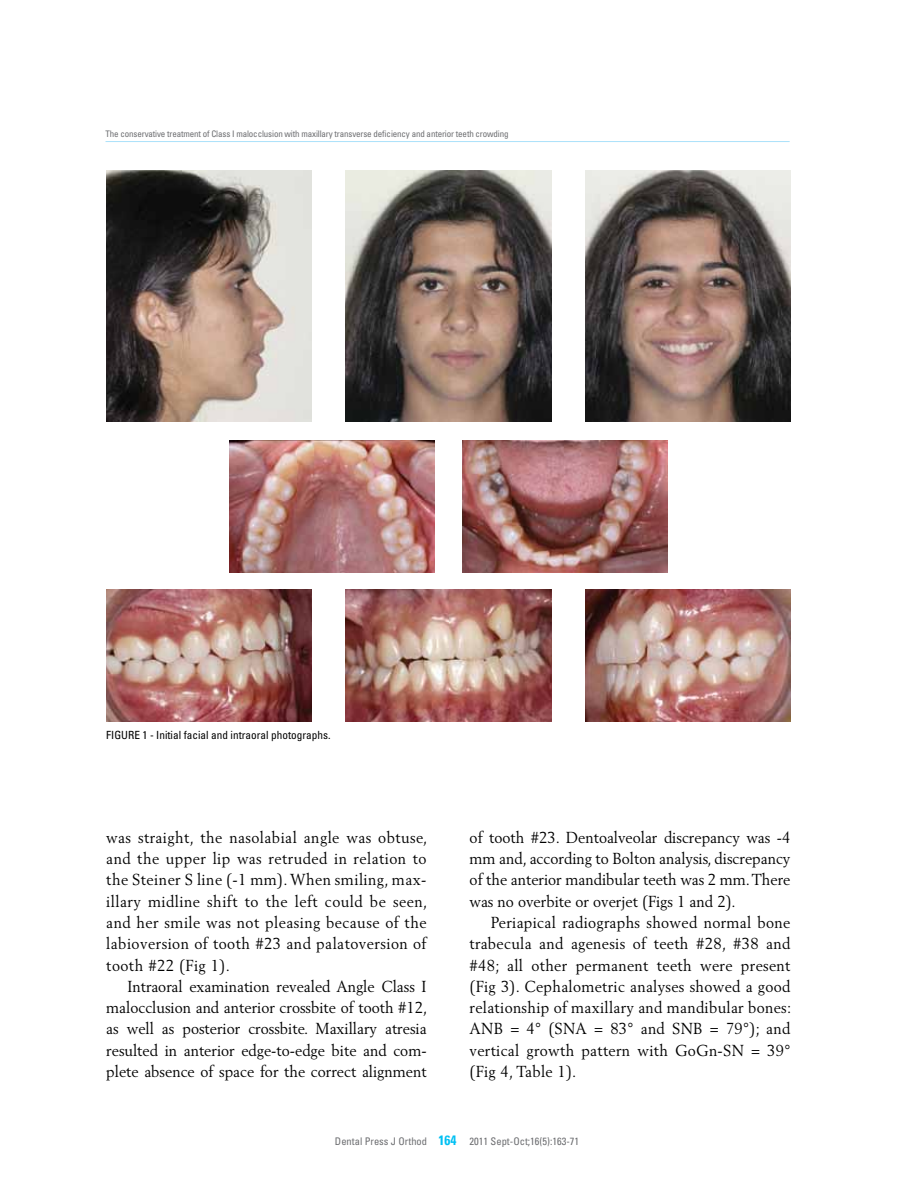
<style>
.page{position:relative;width:918px;height:1188px;background:#fff}
.page>*{position:absolute;margin:0;border:0;box-sizing:border-box;transform-origin:0 0}
.t1{font:15.75px/21.3px "Berling";color:#000;text-align:justify;scale:.95 1}
.t2{font:condensed 11.25px "Univers";color:#000}
.t3{font:condensed 10.5px "Univers";color:#6d6e71}
.t4{font:condensed 9px "Univers";letter-spacing:-.015em;color:#6d6e71}
.s1{font-weight:700;font-size:13.5px;color:#00c0f3}
</style>
<div class="page">
<hr style="left:106px;top:141px;width:684px;height:1px;background:#abe1fa">
<img style="left:346px;top:170px;width:205px;height:251px">
<img style="left:106px;top:170px;width:206px;height:251px">
<img style="left:585px;top:170px;width:206px;height:251px">
<img style="left:462px;top:441px;width:206px;height:132px">
<img style="left:229px;top:441px;width:205px;height:132px">
<img style="left:346px;top:589px;width:205px;height:132px">
<img style="left:106px;top:589px;width:206px;height:132px">
<img style="left:585px;top:589px;width:205px;height:132px">
<p class="t4" style="left:106px;top:128px;width:405px">The conservative treatment of Class I malocclusion with maxillary transverse deficiency and anterior teeth crowding</p>
<p class="t2" style="left:106px;top:727px;width:226px">Fi gurE 1 - Initial facial and intraoral photographs.</p>
<p class="t1" style="left:106px;top:826px;width:339px">was straight, the nasolabial angle was obtuse, and the upper lip was retruded in relation to the Steiner S line (-1 mm). When smiling, max&shy;illary midline shift to the left could be seen, and her smile was not pleasing because of the labioversion of tooth #23 and palatoversion of tooth #22 (Fig 1).</p>
<p class="t1" style="left:106px;top:976px;width:339px;text-indent:21px">Intraoral examination revealed Angle Class I malocclusion and anterior crossbite of tooth #12, as well as posterior crossbite. Maxillary atresia resulted in anterior edge-to-edge bite and com&shy;plete absence of space for the correct alignment</p>
<p class="t1" style="left:470px;top:826px;width:339px">of tooth #23. Dentoalveolar discrepancy was -4 mm and, according to Bolton analysis, discrepancy of the anterior mandibular teeth was 2 mm. There was no overbite or overjet (Figs 1 and 2).</p>
<p class="t1" style="left:470px;top:912px;width:340px;text-indent:21px">Periapical radiographs showed normal bone trabecula and agenesis of teeth #28, #38 and #48; all other permanent teeth were present (Fig 3). Cephalometric analyses showed a good relationship of maxillary and mandibular bones:<br>ANB = 4° (SNA = 83° and SNB = 79°); and vertical growth pattern with GoGn-SN = 39° (Fig 4, Table 1).</p>
<p class="t3" style="left:335px;top:1134px;width:246px">Dental Press J Orthod <span class="s1">164</span> 2011 Sept-Oct;16(5):163-71</p>
</div>
